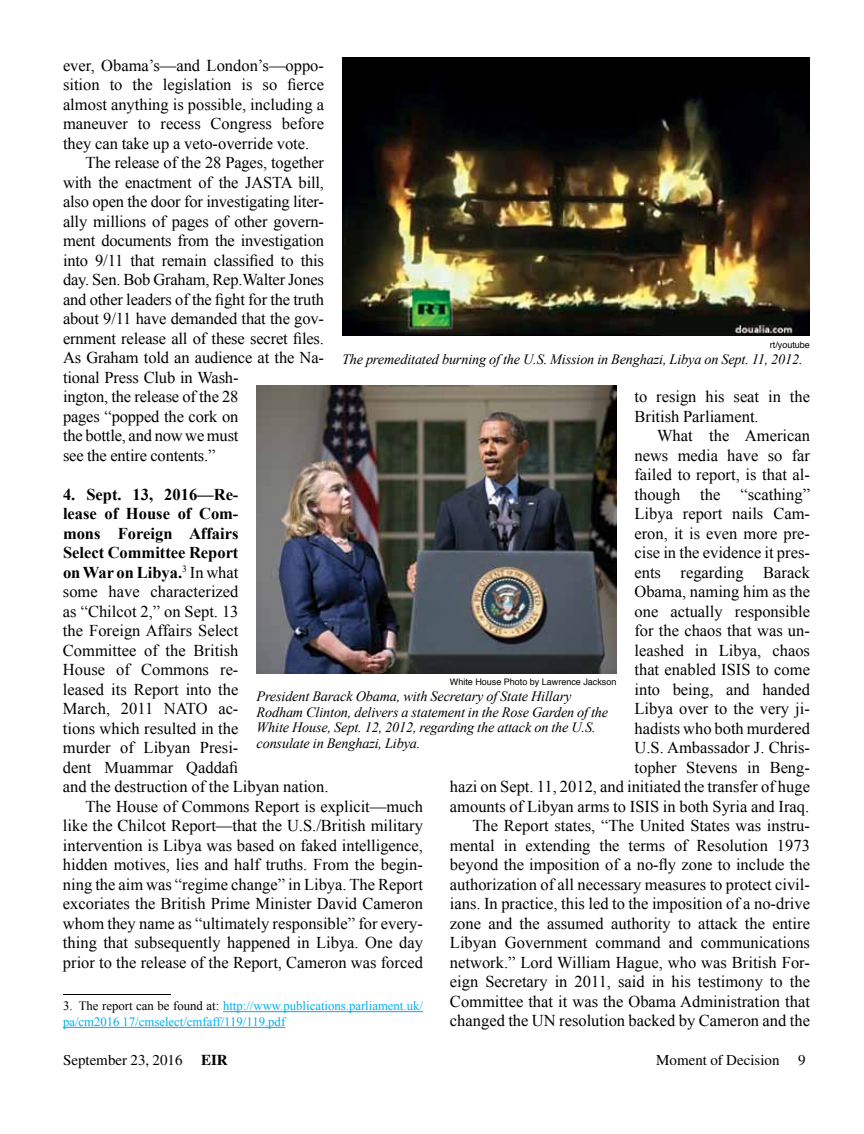
<style>
.page{position:relative;width:864px;height:1134px;background:#fff}
.page>*{position:absolute;margin:0;border:0;box-sizing:border-box;transform-origin:0 0}
.t1{font:16.5px/19.5px "Times New Roman";color:#000}
.t2{font:700 16.5px "Times New Roman";color:#000}
.t3{font:15px "Times";color:#000}
.t4{font:italic 14.25px/15.8px "Times New Roman";letter-spacing:-.01em;color:#000}
.t5{font:12.75px/15.8px "Times New Roman";color:#00aeef}
.t6{font:9px "Helvetica";color:#000}
.s1{font-weight:400}
.s2{color:#000}
.s3{font-weight:700}
</style>
<div class="page">
<hr style="left:63px;top:994px;width:108px;height:1px;background:#000">
<hr style="left:223px;top:1011px;width:200px;height:1px;background:#00aeef">
<hr style="left:63px;top:1027px;width:222px;height:1px;background:#00aeef">
<img style="left:342px;top:58px;width:468px;height:278px">
<img style="left:256px;top:385px;width:360px;height:289px">
<p class="t1" style="left:63px;top:55px;width:262px">ever, Obama’s—and London’s—oppo-</p>
<p class="t1" style="left:63px;top:74px;width:262px">sition to the legislation is so fierce</p>
<p class="t1" style="left:63px;top:94px;width:263px">almost anything is possible, including a</p>
<p class="t1" style="left:63px;top:113px;width:263px">maneuver to recess Congress before</p>
<p class="t1" style="left:63px;top:133px;width:248px">they can take up a veto-override vote.</p>
<p class="t1" style="left:86px;top:152px;width:240px">The release of the 28 Pages, together</p>
<p class="t1" style="left:63px;top:172px;width:263px">with the enactment of the JASTA bill,</p>
<p class="t1" style="left:63px;top:191px;width:262px">also open the door for investigating liter-</p>
<p class="t1" style="left:63px;top:211px;width:262px">ally millions of pages of other govern-</p>
<p class="t1" style="left:63px;top:231px;width:263px">ment documents from the investigation</p>
<p class="t1" style="left:63px;top:250px;width:263px">into 9/11 that remain classified to this</p>
<p class="t1" style="left:63px;top:270px;width:263px">day. Sen. Bob Graham, Rep.Walter Jones</p>
<p class="t1" style="left:63px;top:289px;width:263px">and other leaders of the fight for the truth</p>
<p class="t1" style="left:63px;top:309px;width:263px">about 9/11 have demanded that the gov-</p>
<p class="t1" style="left:63px;top:328px;width:262px">ernment release all of these secret files.</p>
<p class="t1" style="left:63px;top:348px;width:263px">As Graham told an audience at the Na-</p>
<p class="t1" style="left:63px;top:367px;width:177px">tional Press Club in Wash-</p>
<p class="t1" style="left:63px;top:387px;width:177px">ington, the release of the 28</p>
<p class="t1" style="left:63px;top:406px;width:177px">pages “popped the cork on</p>
<p class="t1" style="left:63px;top:426px;width:177px">the bottle, and now we must</p>
<p class="t1" style="left:63px;top:445px;width:154px">see the entire contents.”</p>
<p class="t2" style="left:63px;top:483px;width:177px">4. Sept. 13, 2016—Re-</p>
<p class="t2" style="left:63px;top:502px;width:177px">lease of House of Com-</p>
<p class="t2" style="left:63px;top:522px;width:177px">mons Foreign Affairs</p>
<p class="t2" style="left:63px;top:541px;width:177px">Select Committee Report</p>
<p class="t2" style="left:63px;top:561px;width:177px">on War on Libya.<sup>3</sup> <span class="s1">In what</span></p>
<p class="t1" style="left:63px;top:581px;width:177px">some have characterized</p>
<p class="t1" style="left:63px;top:601px;width:177px">as “Chilcot 2,” on Sept. 13</p>
<p class="t1" style="left:63px;top:620px;width:177px">the Foreign Affairs Select</p>
<p class="t1" style="left:63px;top:640px;width:177px">Committee of the British</p>
<p class="t1" style="left:63px;top:659px;width:177px">House of Commons re-</p>
<p class="t1" style="left:63px;top:679px;width:177px">leased its Report into the</p>
<p class="t1" style="left:63px;top:698px;width:177px">March, 2011 NATO ac-</p>
<p class="t1" style="left:63px;top:718px;width:177px">tions which resulted in the</p>
<p class="t1" style="left:63px;top:738px;width:177px">murder of Libyan Presi-</p>
<p class="t1" style="left:63px;top:757px;width:177px">dent Muammar Qaddafi</p>
<p class="t1" style="left:63px;top:777px;width:267px">and the destruction of the Libyan nation.</p>
<p class="t1" style="left:86px;top:796px;width:339px">The House of Commons Report is explicit—much</p>
<p class="t1" style="left:63px;top:816px;width:362px">like the Chilcot Report—that the U.S./British military</p>
<p class="t1" style="left:63px;top:835px;width:361px">intervention is Libya was based on faked intelligence,</p>
<p class="t1" style="left:63px;top:855px;width:361px">hidden motives, lies and half truths. From the begin-</p>
<p class="t1" style="left:63px;top:874px;width:361px">ning the aim was “regime change” in Libya. The Report</p>
<p class="t1" style="left:63px;top:894px;width:361px">excoriates the British Prime Minister David Cameron</p>
<p class="t1" style="left:63px;top:913px;width:361px">whom they name as “ultimately responsible” for every-</p>
<p class="t1" style="left:63px;top:933px;width:361px">thing that subsequently happened in Libya. One day</p>
<p class="t1" style="left:63px;top:952px;width:361px">prior to the release of the Report, Cameron was forced</p>
<p class="t5" style="left:63px;top:998px;width:361px"><span class="s2">3. The report can be found at:</span> http://www.publications.parliament.uk/ pa/cm2016 17/cmselect/cmfaff/119/119.pdf</p>
<p class="t6" style="left:770px;top:338px;width:42px">rt/youtube</p>
<p class="t4" style="left:342px;top:351px;width:462px">The premeditated burning of the U.S. Mission in Benghazi, Libya on Sept. 11, 2012.</p>
<p class="t1" style="left:634px;top:386px;width:177px">to resign his seat in the<br>British Parliament.</p>
<p class="t1" style="left:450px;top:425px;width:362px;text-align:right">What the American<br>news media have so far<br>failed to report, is that al-<br>though the “scathing”<br>Libya report nails Cam-<br>eron, it is even more pre-<br>cise in the evidence it pres-<br>ents regarding Barack<br>Obama, naming him as the<br>one actually responsible<br>for the chaos that was un-<br>leashed in Libya, chaos<br>that enabled ISIS to come<br>into being, and handed<br>Libya over to the very ji-<br>hadists who both murdered<br>U.S. Ambassador J. Chris-<br>topher Stevens in Beng-<br>hazi on Sept. 11, 2012, and initiated the transfer of huge amounts of Libyan arms to ISIS in both Syria and Iraq.<br>The Report states, “The United States was instru&shy;mental in extending the terms of Resolution 1973 beyond the imposition of a no-fly zone to include the authorization of all necessary measures to protect civil&shy;ians. In practice, this led to the imposition of a no-drive zone and the assumed authority to attack the entire Libyan Government command and communications network.” Lord William Hague, who was British For&shy;eign Secretary in 2011, said in his testimony to the Committee that it was the Obama Administration that changed the UN resolution backed by Cameron and the</p>
<p class="t6" style="left:450px;top:675px;width:168px">White House Photo by Lawrence Jackson</p>
<p class="t4" style="left:256px;top:688px;width:353px">President Barack Obama, with Secretary of State Hillary Rodham Clinton, delivers a statement in the Rose Garden of the White House, Sept. 12, 2012, regarding the attack on the U.S. consulate in Benghazi, Libya.</p>
<p class="t3" style="left:63px;top:1052px;width:166px">September 23, 2016 <span class="s3">EIR</span></p>
<p class="t3" style="left:656px;top:1052px;width:151px">Moment of Decision 9</p>
</div>
